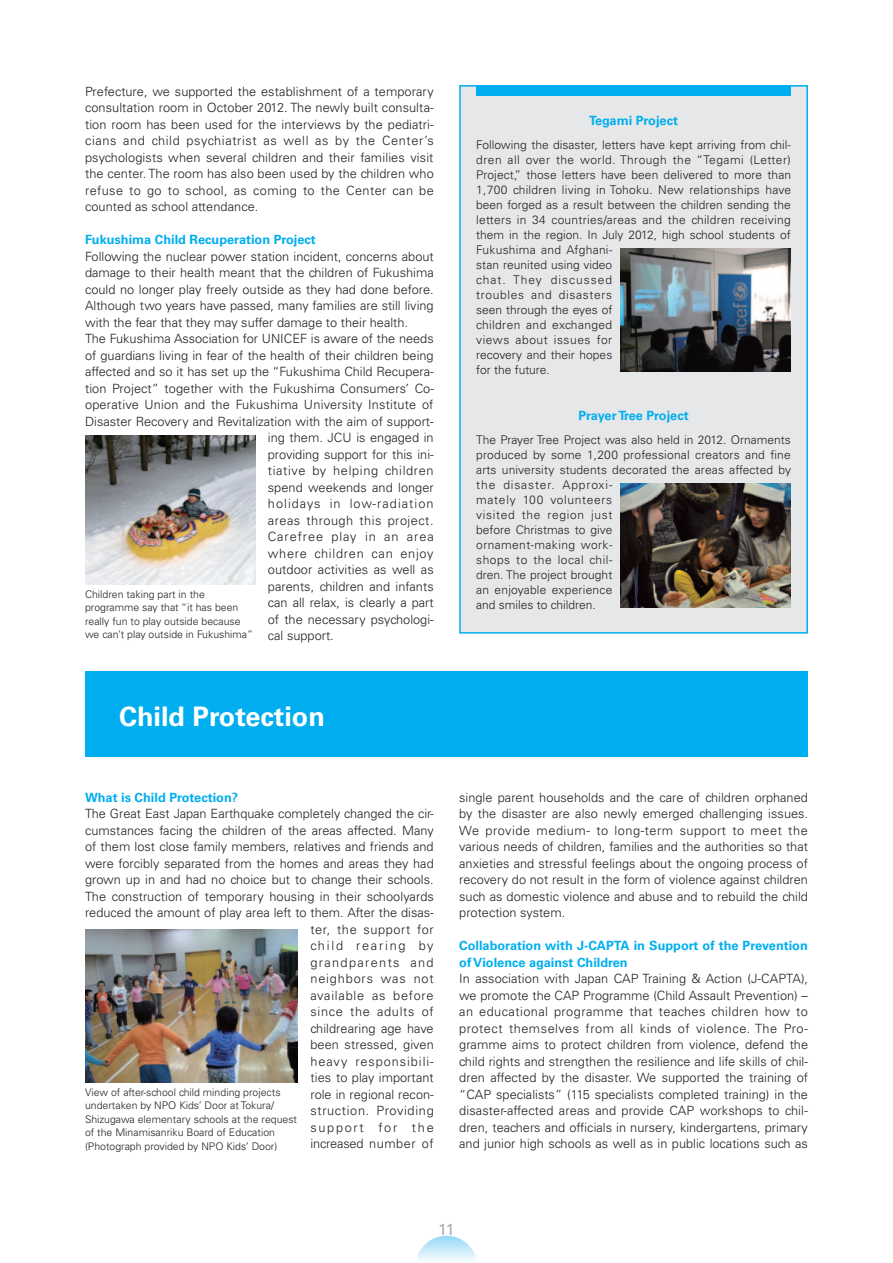
<style>
.page{position:relative;width:893px;height:1263px;background:#fff}
.page>*{position:absolute;margin:0;border:0;box-sizing:border-box;transform-origin:0 0}
.t1{font:700 27px "Univers LT Std";color:#fff}
.t2{font:15.9px "Univers LT Std";color:#a8a9ad}
.t3{font:300 12.75px/16.5px "Univers LT Std";color:#231f20;text-align:justify}
.t4{font:700 12.75px/16.5px "Univers LT Std";color:#00aeef}
.t5{font:300 12.75px "Univers LT Std";letter-spacing:.05em;color:#231f20}
.t6{font:300 12.75px "Univers LT Std";letter-spacing:.035em;color:#231f20}
.t7{font:300 12.75px "Univers LT Std";letter-spacing:.08em;color:#231f20}
.t8{font:300 12.75px "Univers LT Std";letter-spacing:.06em;color:#231f20}
.t9{font:300 12.75px "Univers LT Std";letter-spacing:.07em;color:#231f20}
.t10{font:300 12px/15px "Univers LT Std";letter-spacing:.01em;color:#231f20}
.t11{font:300 10.5px/13.5px "Univers LT Std";color:#231f20}
</style>
<div class="page">
<svg style="left:417px;top:1236px;width:59px;height:25px"></svg>
<img style="left:85px;top:436px;width:170px;height:149px">
<div style="left:85px;top:672px;width:723px;height:85px;background:#00aeef"></div>
<img style="left:85px;top:929px;width:213px;height:153px">
<div style="left:459px;top:85px;width:349px;height:549px;background:#e6e7e9;border:2px solid #00aeef"></div>
<img style="left:621px;top:248px;width:170px;height:123px">
<div style="left:476px;top:85px;width:315px;height:11px;background:#00aeef"></div>
<img style="left:621px;top:484px;width:170px;height:123px">
<p class="t3" style="left:85px;top:83px;width:350px">Prefecture, we supported the establishment of a temporary consultation room in October 2012. The newly built consulta&shy;tion room has been used for the interviews by the pediatri&shy;cians and child psychiatrist as well as by the Center’s psychologists when several children and their families visit the center. The room has also been used by the children who refuse to go to school, as coming to the Center can be counted as school attendance.</p>
<p class="t4" style="left:85px;top:231px;width:232px">Fukushima Child Recuperation Project</p>
<p class="t3" style="left:85px;top:248px;width:350px">Following the nuclear power station incident, concerns about</p>
<p class="t3" style="left:85px;top:264px;width:350px">damage to their health meant that the children of Fukushima</p>
<p class="t3" style="left:85px;top:281px;width:350px">could no longer play freely outside as they had done before.</p>
<p class="t3" style="left:85px;top:297px;width:350px">Although two years have passed, many families are still living</p>
<p class="t3" style="left:85px;top:314px;width:325px">with the fear that they may suffer damage to their health.</p>
<p class="t3" style="left:85px;top:330px;width:350px">The Fukushima Association for UNICEF is aware of the needs</p>
<p class="t3" style="left:85px;top:347px;width:350px">of guardians living in fear of the health of their children being</p>
<p class="t3" style="left:85px;top:363px;width:350px">affected and so it has set up the “Fukushima Child Recupera-</p>
<p class="t3" style="left:85px;top:380px;width:350px">tion Project” together with the Fukushima Consumers’ Co-</p>
<p class="t3" style="left:85px;top:396px;width:350px">operative Union and the Fukushima University Institute of</p>
<p class="t3" style="left:85px;top:413px;width:350px">Disaster Recovery and Revitalization with the aim of support-</p>
<p class="t3" style="left:268px;top:429px;width:167px">ing them. JCU is engaged in</p>
<p class="t3" style="left:268px;top:446px;width:167px">providing support for this ini-</p>
<p class="t5" style="left:268px;top:463px;width:167px">tiative by helping children</p>
<p class="t3" style="left:268px;top:479px;width:167px">spend weekends and longer</p>
<p class="t7" style="left:268px;top:496px;width:167px">holidays in low-radiation</p>
<p class="t6" style="left:268px;top:512px;width:167px">areas through this project.</p>
<p class="t9" style="left:268px;top:529px;width:167px">Carefree play in an area</p>
<p class="t8" style="left:268px;top:545px;width:167px">where children can enjoy</p>
<p class="t3" style="left:268px;top:561px;width:167px">outdoor activities as well as</p>
<p class="t3" style="left:268px;top:578px;width:167px">parents, children and infants</p>
<p class="t3" style="left:268px;top:594px;width:167px">can all relax, is clearly a part</p>
<p class="t3" style="left:268px;top:611px;width:167px">of the necessary psychologi-</p>
<p class="t3" style="left:268px;top:627px;width:67px">cal support.</p>
<p class="t11" style="left:85px;top:587px;width:170px">Children taking part in the programme say that “it has been really fun to play outside because we can’t play outside in Fukushima”</p>
<h1 class="t1" style="left:119px;top:700px;width:207px">Child Protection</h1>
<p class="t4" style="left:589px;top:113px;width:90px">Tegami Project</p>
<p class="t10" style="left:476px;top:137px;width:316px">Following the disaster, letters have kept arriving from chil&shy;dren all over the world. Through the “Tegami (Letter)<br>Project,” those letters have been delivered to more than 1,700 children living in Tohoku. New relationships have been forged as a result between the children sending the letters in 34 countries/areas and the children receiving them in the region. In July 2012, high school students of Fukushima and Afghani-<br>stan reunited using video<br>chat. They discussed<br>troubles and disasters<br>seen through the eyes of<br>children and exchanged<br>views about issues for<br>recovery and their hopes<br>for the future.</p>
<p class="t4" style="left:578px;top:408px;width:112px">Prayer Tree Project</p>
<p class="t10" style="left:476px;top:432px;width:316px">The Prayer Tree Project was also held in 2012. Ornaments produced by some 1,200 professional creators and fine arts university students decorated the areas affected by the disaster. Approxi-<br>mately 100 volunteers<br>visited the region just<br>before Christmas to give<br>ornament-making work-<br>shops to the local chil-<br>dren. The project brought<br>an enjoyable experience<br>and smiles to children.</p>
<p class="t4" style="left:85px;top:789px;width:155px">What is Child Protection?</p>
<p class="t3" style="left:85px;top:805px;width:350px;text-align:right">The Great East Japan Earthquake completely changed the cir&shy;cumstances facing the children of the areas affected. Many of them lost close family members, relatives and friends and were forcibly separated from the homes and areas they had grown up in and had no choice but to change their schools.<br>The construction of temporary housing in their schoolyards reduced the amount of play area left to them. After the disas&shy;ter, the support for<br>child rearing by<br>grandparents and<br>neighbors was not<br>available as before<br>since the adults of<br>childrearing age have<br>been stressed, given<br>heavy responsibili-<br>ties to play important<br>role in regional recon-<br>struction. Providing<br>support for the<br>increased number of</p>
<p class="t11" style="left:85px;top:1085px;width:214px">View of after-school child minding projects undertaken by NPO Kids’ Door at Tokura/ Shizugawa elementary schools at the request of the Minamisanriku Board of Education (Photograph provided by NPO Kids’ Door)</p>
<p class="t3" style="left:459px;top:789px;width:350px">single parent households and the care of children orphaned by the disaster are also newly emerged challenging issues.<br>We provide medium- to long-term support to meet the various needs of children, families and the authorities so that anxieties and stressful feelings about the ongoing process of recovery do not result in the form of violence against children such as domestic violence and abuse and to rebuild the child protection system.</p>
<p class="t4" style="left:459px;top:937px;width:350px">Collaboration with J-CAPTA in Support of the Prevention of Violence against Children</p>
<p class="t3" style="left:459px;top:970px;width:350px">In association with Japan CAP Training &amp; Action (J-CAPTA), we promote the CAP Programme (Child Assault Prevention) – an educational programme that teaches children how to protect themselves from all kinds of violence. The Pro&shy;gramme aims to protect children from violence, defend the child rights and strengthen the resilience and life skills of chil&shy;dren affected by the disaster. We supported the training of “CAP specialists” (115 specialists completed training) in the disaster-affected areas and provide CAP workshops to chil&shy;dren, teachers and officials in nursery, kindergartens, primary and junior high schools as well as in public locations such as</p>
<p class="t2" style="left:438px;top:1220px;width:18px">11</p>
</div>
